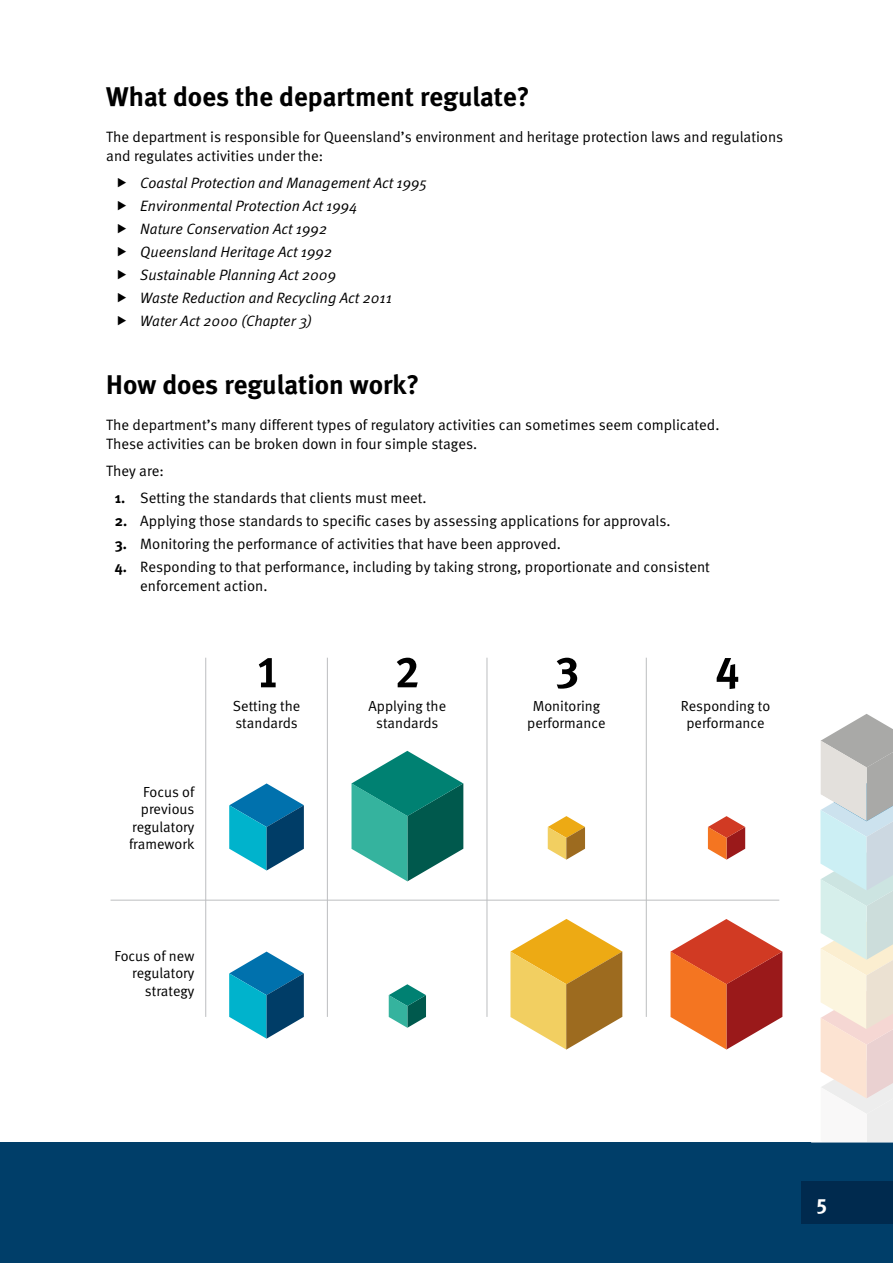
<style>
.page{position:relative;width:893px;height:1263px;background:#fff}
.page>*{position:absolute;margin:0;border:0;box-sizing:border-box;transform-origin:0 0}
.t1{font:700 27px "Meta";color:#000}
.t2{font:700 21px "Meta";color:#fff}
.t3{font:15px/18.8px "Meta Normal";color:#000}
.t4{font:italic 15px/23px "Meta Normal";color:#000}
.t5{font:14.55px/17.5px "Meta Normal";color:#000;text-align:center}
.s1{font-family:"Meta";font-weight:700}
</style>
<div class="page">
<div style="left:0;top:1142px;width:893px;height:121px;background:#003e69"></div>
<div style="left:801px;top:1181px;width:92px;height:43px;background:#002a4e"></div>
<svg style="left:811px;top:714px;width:82px;height:429px"></svg>
<svg style="left:670px;top:919px;width:112px;height:130px"></svg>
<svg style="left:510px;top:919px;width:112px;height:130px"></svg>
<svg style="left:389px;top:984px;width:37px;height:44px"></svg>
<svg style="left:229px;top:951px;width:75px;height:88px"></svg>
<svg style="left:708px;top:816px;width:37px;height:44px"></svg>
<svg style="left:548px;top:816px;width:37px;height:44px"></svg>
<svg style="left:351px;top:751px;width:112px;height:130px"></svg>
<svg style="left:229px;top:783px;width:75px;height:87px"></svg>
<svg style="left:259px;top:658px;width:17px;height:29px"></svg>
<svg style="left:397px;top:658px;width:21px;height:29px"></svg>
<svg style="left:557px;top:658px;width:20px;height:31px"></svg>
<svg style="left:717px;top:658px;width:21px;height:31px"></svg>
<hr style="left:327px;top:658px;width:1px;height:359px;background:#bcbec0">
<hr style="left:205px;top:658px;width:1px;height:359px;background:#bcbec0">
<hr style="left:487px;top:658px;width:1px;height:359px;background:#bcbec0">
<hr style="left:646px;top:658px;width:1px;height:359px;background:#bcbec0">
<hr style="left:111px;top:900px;width:668px;height:1px;background:#bcbec0">
<h1 class="t1" style="left:106px;top:81px;width:425px">What does the department regulate?</h1>
<p class="t3" style="left:106px;top:127px;width:678px">The department is responsible for Queensland’s environment and heritage protection laws and regulations and regulates activities under the:</p>
<p class="t4" style="left:140px;top:171px;width:288px">Coastal Protection and Management Act 1995<br>Environmental Protection Act 1994<br>Nature Conservation Act 1992<br>Queensland Heritage Act 1992<br>Sustainable Planning Act 2009<br>Waste Reduction and Recycling Act 2011<br>Water Act 2000 (Chapter 3)</p>
<h1 class="t1" style="left:106px;top:369px;width:315px">How does regulation work?</h1>
<p class="t3" style="left:106px;top:415px;width:615px">The department’s many different types of regulatory activities can sometimes seem complicated.<br>These activities can be broken down in four simple stages.</p>
<p class="t3" style="left:106px;top:461px;width:59px">They are:</p>
<p class="t3" style="left:115px;top:488px;width:313px"><span class="s1">1.</span> Setting the standards that clients must meet.</p>
<p class="t3" style="left:115px;top:511px;width:557px"><span class="s1">2.</span> Applying those standards to specific cases by assessing applications for approvals.</p>
<p class="t3" style="left:115px;top:534px;width:448px"><span class="s1">3.</span> Monitoring the performance of activities that have been approved.</p>
<p class="t3" style="left:140px;top:557px;width:571px;text-indent:-26px"><span class="s1">4.</span> Responding to that performance, including by taking strong, proportionate and consistent enforcement action.</p>
<p class="t5" style="left:129px;top:782px;width:67px;text-align:right">Focus of previous regulatory framework</p>
<p class="t5" style="left:233px;top:697px;width:69px;text-align:left">Setting the standards</p>
<p class="t5" style="left:369px;top:697px;width:79px">Applying the standards</p>
<p class="t5" style="left:527px;top:697px;width:80px">Monitoring performance</p>
<p class="t5" style="left:681px;top:697px;width:91px">Responding to performance</p>
<p class="t5" style="left:114px;top:946px;width:81px;text-align:right">Focus of new regulatory strategy</p>
<h2 class="t2" style="left:816px;top:1190px;width:12px">5</h2>
</div>
